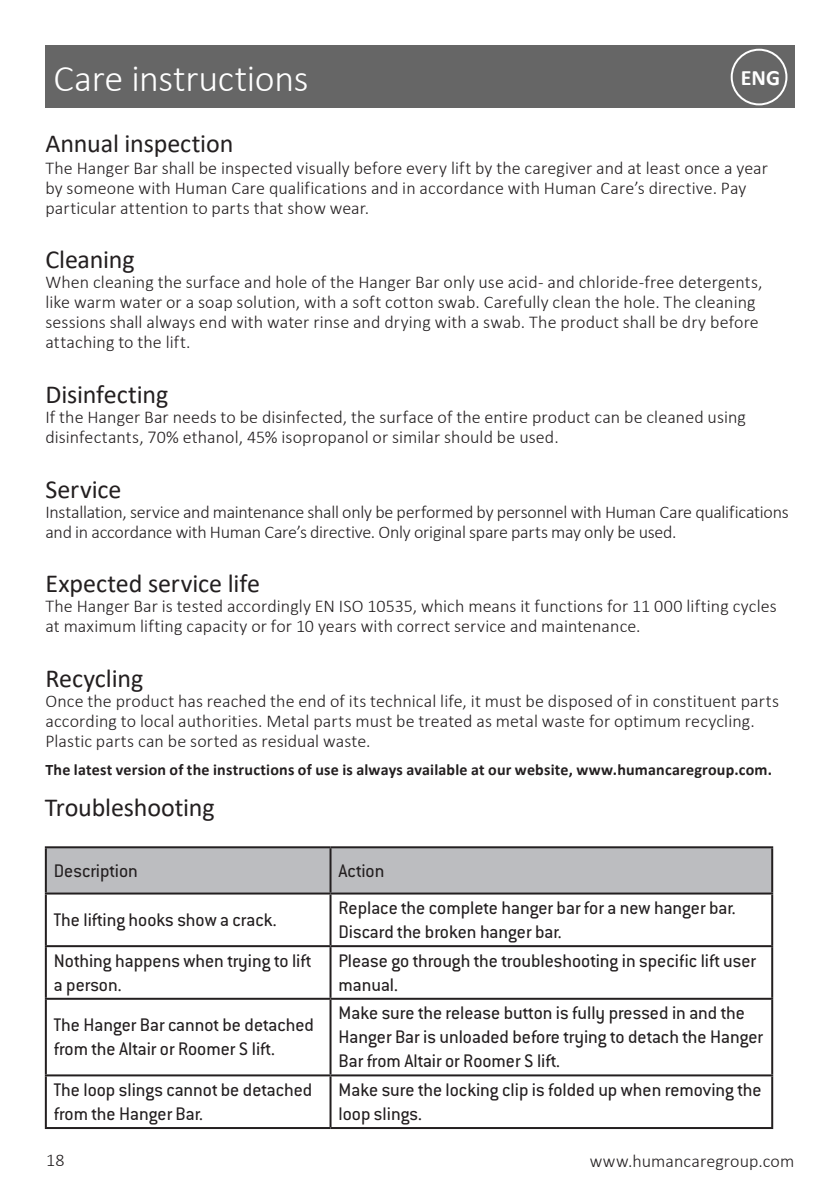
<style>
.page{position:relative;width:840px;height:1191px;background:#fff}
.page>*{position:absolute;margin:0;border:0;box-sizing:border-box;transform-origin:0 0}
.t1{font:300 38px "Calibri";letter-spacing:-.01em;color:#fff}
.t2{font:26px "Calibri";letter-spacing:-.005em;color:#231f20}
.t3{font:700 22px "Calibri";color:#fff}
.t4{font:20px/24px "Conduit ITC";color:#231f20}
.t5{font:300 18px/20px "Calibri";letter-spacing:.005em;color:#231f20}
.t6{font:300 18px/20px "Calibri";letter-spacing:-.015em;color:#231f20}
.t7{font:700 16px "Calibri";letter-spacing:.015em;color:#231f20}
</style>
<div class="page">
<div style="left:45px;top:45px;width:749px;height:63px;background:#666"></div>
<div style="left:730px;top:49px;width:57px;height:56px;border:2px solid #fff;border-radius:50%"></div>
<div style="left:47px;top:848px;width:723px;height:44px;background:#bcbdc0"></div>
<hr style="left:45px;top:846px;width:285px;height:2px;background:#231f20">
<hr style="left:45px;top:848px;width:2px;height:44px;background:#231f20">
<hr style="left:330px;top:846px;width:442px;height:2px;background:#231f20">
<hr style="left:329px;top:848px;width:2px;height:44px;background:#231f20">
<hr style="left:770px;top:848px;width:2px;height:44px;background:#231f20">
<hr style="left:45px;top:892px;width:285px;height:2px;background:#231f20">
<hr style="left:45px;top:894px;width:2px;height:51px;background:#231f20">
<hr style="left:330px;top:892px;width:442px;height:2px;background:#231f20">
<hr style="left:329px;top:894px;width:2px;height:51px;background:#231f20">
<hr style="left:770px;top:894px;width:2px;height:51px;background:#231f20">
<hr style="left:45px;top:945px;width:285px;height:2px;background:#231f20">
<hr style="left:45px;top:947px;width:2px;height:50px;background:#231f20">
<hr style="left:330px;top:945px;width:442px;height:2px;background:#231f20">
<hr style="left:329px;top:947px;width:2px;height:50px;background:#231f20">
<hr style="left:770px;top:947px;width:2px;height:50px;background:#231f20">
<hr style="left:45px;top:997px;width:285px;height:2px;background:#231f20">
<hr style="left:45px;top:999px;width:2px;height:75px;background:#231f20">
<hr style="left:330px;top:997px;width:442px;height:2px;background:#231f20">
<hr style="left:329px;top:999px;width:2px;height:75px;background:#231f20">
<hr style="left:770px;top:999px;width:2px;height:75px;background:#231f20">
<hr style="left:45px;top:1074px;width:285px;height:2px;background:#231f20">
<hr style="left:45px;top:1076px;width:2px;height:51px;background:#231f20">
<hr style="left:330px;top:1074px;width:442px;height:2px;background:#231f20">
<hr style="left:329px;top:1076px;width:2px;height:51px;background:#231f20">
<hr style="left:770px;top:1076px;width:2px;height:51px;background:#231f20">
<hr style="left:45px;top:1127px;width:285px;height:2px;background:#231f20">
<hr style="left:330px;top:1127px;width:442px;height:2px;background:#231f20">
<h1 class="t1" style="left:54px;top:55px;width:256px">Care instructions</h1>
<p class="t3" style="left:740px;top:62px;width:41px">ENG</p>
<h2 class="t2" style="left:45px;top:126px;width:189px">Annual inspection</h2>
<p class="t5" style="left:45px;top:158px;width:723px">The Hanger Bar shall be inspected visually before every lift by the caregiver and at least once a year by someone with Human Care qualifications and in accordance with Human Care’s directive. Pay particular attention to parts that show wear.</p>
<h2 class="t2" style="left:45px;top:241px;width:91px">Cleaning</h2>
<p class="t5" style="left:45px;top:271px;width:718px">When cleaning the surface and hole of the Hanger Bar only use acid- and chloride-free detergents, like warm water or a soap solution, with a soft cotton swab. Carefully clean the hole. The cleaning sessions shall always end with water rinse and drying with a swab. The product shall be dry before attaching to the lift.</p>
<h2 class="t2" style="left:45px;top:376px;width:124px">Disinfecting</h2>
<p class="t5" style="left:45px;top:407px;width:701px">If the Hanger Bar needs to be disinfected, the surface of the entire product can be cleaned using disinfectants, 70% ethanol, 45% isopropanol or similar should be used.</p>
<h2 class="t2" style="left:45px;top:472px;width:77px">Service</h2>
<p class="t6" style="left:45px;top:502px;width:744px">Installation, service and maintenance shall only be performed by personnel with Human Care qualifications and in accordance with Human Care’s directive. Only original spare parts may only be used.</p>
<h2 class="t2" style="left:45px;top:565px;width:216px">Expected service life</h2>
<p class="t5" style="left:45px;top:595px;width:732px">The Hanger Bar is tested accordingly EN ISO 10535, which means it functions for 11 000 lifting cycles at maximum lifting capacity or for 10 years with correct service and maintenance.</p>
<h2 class="t2" style="left:45px;top:660px;width:99px">Recycling</h2>
<p class="t5" style="left:45px;top:691px;width:734px">Once the product has reached the end of its technical life, it must be disposed of in constituent parts according to local authorities. Metal parts must be treated as metal waste for optimum recycling.<br>Plastic parts can be sorted as residual waste.</p>
<p class="t7" style="left:45px;top:758px;width:727px">The latest version of the instructions of use is always available at our website, www.humancaregroup.com.</p>
<h2 class="t2" style="left:45px;top:789px;width:171px">Troubleshooting</h2>
<p class="t4" style="left:54px;top:858px;width:85px">Description</p>
<p class="t4" style="left:338px;top:858px;width:47px">Action</p>
<p class="t4" style="left:54px;top:907px;width:224px">The lifting hooks show a crack.</p>
<p class="t4" style="left:338px;top:895px;width:398px">Replace the complete hanger bar for a new hanger bar.<br>Discard the broken hanger bar.</p>
<p class="t4" style="left:54px;top:948px;width:258px">Nothing happens when trying to lift a person.</p>
<p class="t4" style="left:338px;top:948px;width:419px">Please go through the troubleshooting in specific lift user manual.</p>
<p class="t4" style="left:54px;top:1012px;width:261px">The Hanger Bar cannot be detached from the Altair or Roomer S lift.</p>
<p class="t4" style="left:338px;top:1000px;width:426px">Make sure the release button is fully pressed in and the<br>Hanger Bar is unloaded before trying to detach the Hanger<br>Bar from Altair or Roomer S lift.</p>
<p class="t4" style="left:54px;top:1077px;width:260px">The loop slings cannot be detached from the Hanger Bar.</p>
<p class="t4" style="left:338px;top:1077px;width:424px">Make sure the locking clip is folded up when removing the loop slings.</p>
<p class="t5" style="left:46px;top:1150px;width:20px">18</p>
<p class="t5" style="left:589px;top:1151px;width:206px">www.humancaregroup.com</p>
</div>
